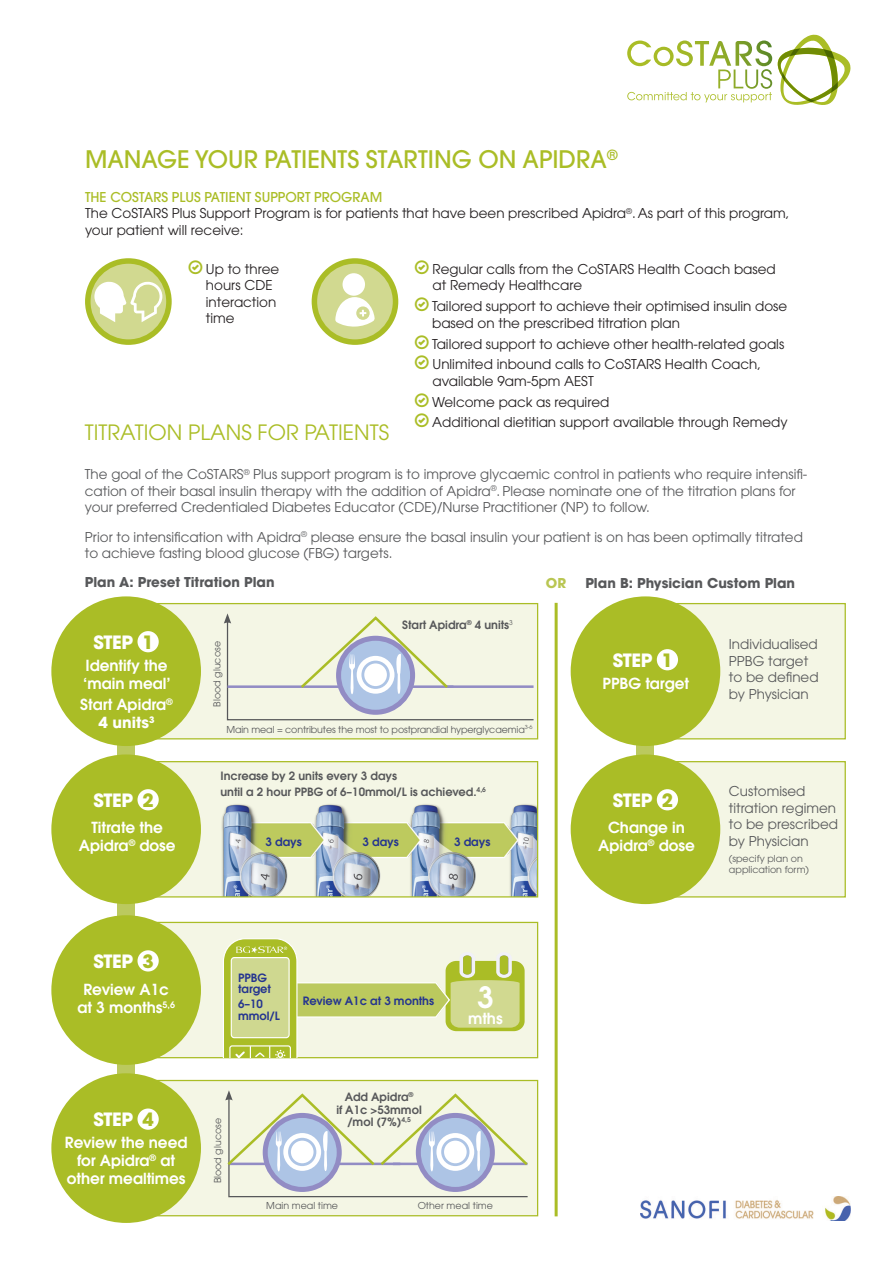
<style>
.page{position:relative;width:893px;height:1263px;background:#fff}
.page>*{position:absolute;margin:0;border:0;box-sizing:border-box;transform-origin:0 0}
.t1{font:600 29.1px "Avant Garde";color:#fff}
.t2{font:500 24px "Avant Garde";color:#aabd26}
.t3{font:21px "Avant Garde";color:#aabd26}
.t4{font:700 18.3px "Avant Garde";letter-spacing:-.025em;color:#fff}
.t5{font:700 18.3px "Avant Garde";color:#aabd26}
.t6{font:600 15.15px/17.7px "Avant Garde";color:#fff;text-align:center}
.t7{font:13.5px/16.5px "Avant Garde";color:#57585a}
.t8{font:13.5px/16.5px "Avant Garde";color:#231f20}
.t9{font:700 13.5px "Avant Garde";color:#57585a}
.t10{font:500 13.5px "Avant Garde";color:#aabd26}
.t11{font:700 13.5px "Avant Garde";color:#b9c652}
.t12{font:600 11.4px/12.6px "Avant Garde";color:#57585a;text-align:center}
.t13{font:600 11.4px/11.4px "Avant Garde";color:#25358f}
.t14{font:9.45px/10.8px "Avant Garde";color:#57585a}
.s1{font-weight:700}
</style>
<div class="page">
<svg style="left:778px;top:35px;width:72px;height:70px"></svg>
<svg style="left:627px;top:40px;width:145px;height:62px"></svg>
<svg style="left:85px;top:258px;width:87px;height:87px"></svg>
<svg style="left:312px;top:258px;width:86px;height:87px"></svg>
<div style="left:131px;top:922px;width:407px;height:136px;background:#f4f6e5;border:1px solid #aabd26"></div>
<img style="left:190px;top:763px;width:346px;height:132px">
<div style="left:121px;top:761px;width:417px;height:136px;border:1px solid #aabd26"></div>
<div style="left:138px;top:1080px;width:400px;height:136px;background:#f4f6e5;border:1px solid #aabd26"></div>
<div style="left:138px;top:603px;width:400px;height:136px;background:#f4f6e5;border:1px solid #aabd26"></div>
<div style="left:661px;top:603px;width:185px;height:136px;background:#f4f6e5;border:1px solid #aabd26"></div>
<div style="left:661px;top:761px;width:185px;height:136px;background:#f4f6e5;border:1px solid #aabd26"></div>
<div style="left:117px;top:726px;width:18px;height:377px;background:#bbc95e"></div>
<div style="left:636px;top:726px;width:18px;height:166px;background:#bbc95e"></div>
<div style="left:446px;top:961px;width:79px;height:70px;background:#aabd26;border-radius:10px"></div>
<div style="left:51px;top:1073px;width:150px;height:150px;background:#aabd26;border-radius:50%"></div>
<div style="left:51px;top:915px;width:150px;height:150px;background:#aabd26;border-radius:50%"></div>
<div style="left:51px;top:754px;width:150px;height:150px;background:#aabd26;border-radius:50%"></div>
<div style="left:571px;top:754px;width:149px;height:150px;background:#aabd26;border-radius:50%"></div>
<div style="left:51px;top:596px;width:150px;height:150px;background:#aabd26;border-radius:50%"></div>
<div style="left:571px;top:596px;width:149px;height:150px;background:#aabd26;border-radius:50%"></div>
<div style="left:137px;top:1108px;width:22px;height:22px;background:#fff;border-radius:50%"></div>
<div style="left:137px;top:950px;width:22px;height:21px;background:#fff;border-radius:50%"></div>
<div style="left:137px;top:789px;width:22px;height:21px;background:#fff;border-radius:50%"></div>
<div style="left:657px;top:789px;width:21px;height:21px;background:#fff;border-radius:50%"></div>
<div style="left:137px;top:631px;width:22px;height:21px;background:#fff;border-radius:50%"></div>
<div style="left:657px;top:649px;width:21px;height:21px;background:#fff;border-radius:50%"></div>
<svg style="left:223px;top:938px;width:297px;height:119px"></svg>
<svg style="left:224px;top:613px;width:310px;height:108px"></svg>
<svg style="left:225px;top:1090px;width:303px;height:108px"></svg>
<hr style="left:555px;top:603px;width:3px;height:613px;background:#aabd26">
<img style="left:640px;top:1196px;width:210px;height:24px">
<p class="t2" style="left:85px;top:144px;width:534px">MANAGE YOUR PATIENTS STARTING ON APIDRA<sup>®</sup></p>
<p class="t10" style="left:85px;top:189px;width:299px">THE COSTARS PLUS PATIENT SUPPORT PROGRAM</p>
<p class="t8" style="left:85px;top:205px;width:706px">The CoSTARS Plus Support Program is for patients that have been prescribed Apidra<sup>®</sup>. As part of this program, your patient will receive:</p>
<p class="t8" style="left:206px;top:261px;width:75px">Up to three hours CDE interaction time</p>
<p class="t8" style="left:433px;top:261px;width:345px">Regular calls from the CoSTARS Health Coach based at Remedy Healthcare</p>
<p class="t8" style="left:432px;top:298px;width:357px">Tailored support to achieve their optimised insulin dose based on the prescribed titration plan</p>
<p class="t8" style="left:432px;top:335px;width:353px">Tailored support to achieve other health-related goals</p>
<p class="t8" style="left:433px;top:356px;width:330px">Unlimited inbound calls to CoSTARS Health Coach, available 9am-5pm AEST</p>
<p class="t8" style="left:432px;top:393px;width:179px">Welcome pack as required</p>
<p class="t8" style="left:432px;top:414px;width:357px">Additional dietitian support available through Remedy</p>
<p class="t7" style="left:85px;top:466px;width:724px">The goal of the CoSTARS<sup>®</sup> Plus support program is to improve glycaemic control in patients who require intensifi&shy;cation of their basal insulin therapy with the addition of Apidra<sup>®</sup>. Please nominate one of the titration plans for your preferred Credentialed Diabetes Educator (CDE)/Nurse Practitioner (NP) to follow.</p>
<p class="t7" style="left:85px;top:528px;width:720px">Prior to intensification with Apidra<sup>®</sup> please ensure the basal insulin your patient is on has been optimally titrated to achieve fasting blood glucose (FBG) targets.</p>
<p class="t9" style="left:85px;top:574px;width:191px">Plan A: Preset Titration Plan</p>
<p class="t11" style="left:546px;top:574px;width:22px">OR</p>
<p class="t9" style="left:585px;top:574px;width:211px">Plan B: Physician Custom Plan</p>
<p class="t3" style="left:85px;top:420px;width:306px">TITRATION PLANS FOR PATIENTS</p>
<p class="t12" style="left:402px;top:618px;width:112px">Start Apidra<sup>®</sup> 4 units<sup>3</sup></p>
<p class="t4" style="left:94px;top:630px;width:41px">STEP</p>
<p class="t5" style="left:142px;top:630px;width:13px">1</p>
<p class="t6" style="left:85px;top:656px;width:84px">Identify the</p>
<p class="t4" style="left:613px;top:648px;width:41px">STEP</p>
<p class="t5" style="left:662px;top:648px;width:13px">1</p>
<p class="t6" style="left:83px;top:674px;width:89px">‘main meal’</p>
<p class="t6" style="left:80px;top:695px;width:94px">Start Apidra<sup>®<br></sup><span class="s1">4 units</span><sup>3</sup></p>
<p class="t14" style="left:212px;top:706px;width:67px;rotate:-90deg">Blood glucose</p>
<p class="t6" style="left:602px;top:674px;width:88px">PPBG target</p>
<p class="t14" style="left:226px;top:724px;width:308px">Main meal = contributes the most to postprandial hyperglycaemia<sup>3-6</sup></p>
<p class="t12" style="left:220px;top:769px;width:178px">Increase by 2 units every 3 days</p>
<p class="t12" style="left:220px;top:785px;width:267px">until a 2 hour PPBG of 6–10mmol/L is achieved.<sup>4,6</sup></p>
<p class="t4" style="left:94px;top:788px;width:41px">STEP</p>
<p class="t5" style="left:142px;top:788px;width:13px">2</p>
<p class="t4" style="left:613px;top:788px;width:41px">STEP</p>
<p class="t5" style="left:662px;top:788px;width:13px">2</p>
<p class="t6" style="left:79px;top:819px;width:98px">Titrate the<br>Apidra<sup>®</sup> dose</p>
<p class="t6" style="left:598px;top:819px;width:98px">Change in<br>Apidra<sup>®</sup> dose</p>
<p class="t13" style="left:266px;top:836px;width:38px">3 days</p>
<p class="t13" style="left:363px;top:836px;width:38px">3 days</p>
<p class="t13" style="left:454px;top:836px;width:38px">3 days</p>
<p class="t4" style="left:94px;top:950px;width:41px">STEP</p>
<p class="t5" style="left:142px;top:949px;width:13px">3</p>
<p class="t6" style="left:77px;top:980px;width:99px">Review A1c at 3 months<sup>5,6</sup></p>
<p class="t13" style="left:238px;top:972px;width:34px">PPBG target</p>
<p class="t13" style="left:238px;top:998px;width:43px">6–10 mmol/L</p>
<p class="t13" style="left:303px;top:995px;width:133px">Review A1c at 3 months</p>
<p class="t1" style="left:477px;top:979px;width:18px">3</p>
<p class="t6" style="left:468px;top:1009px;width:36px">mths</p>
<p class="t4" style="left:94px;top:1108px;width:41px">STEP</p>
<p class="t5" style="left:142px;top:1107px;width:13px">4</p>
<p class="t6" style="left:65px;top:1133px;width:124px">Review the need for Apidra<sup>®</sup> at other mealtimes</p>
<p class="t14" style="left:212px;top:1183px;width:67px;rotate:-90deg">Blood glucose</p>
<p class="t12" style="left:336px;top:1090px;width:87px">Add Apidra<sup>®<br></sup>if A1c &gt;53mmol /mol (7%)<sup>4,5</sup></p>
<p class="t14" style="left:266px;top:1200px;width:73px">Main meal time</p>
<p class="t14" style="left:418px;top:1200px;width:77px">Other meal time</p>
<p class="t7" style="left:729px;top:636px;width:91px">Individualised<br>PPBG target to be defined by Physician</p>
<p class="t7" style="left:729px;top:783px;width:111px">Customised titration regimen to be prescribed by Physician</p>
<p class="t14" style="left:729px;top:853px;width:82px">(specify plan on application form)</p>
</div>
